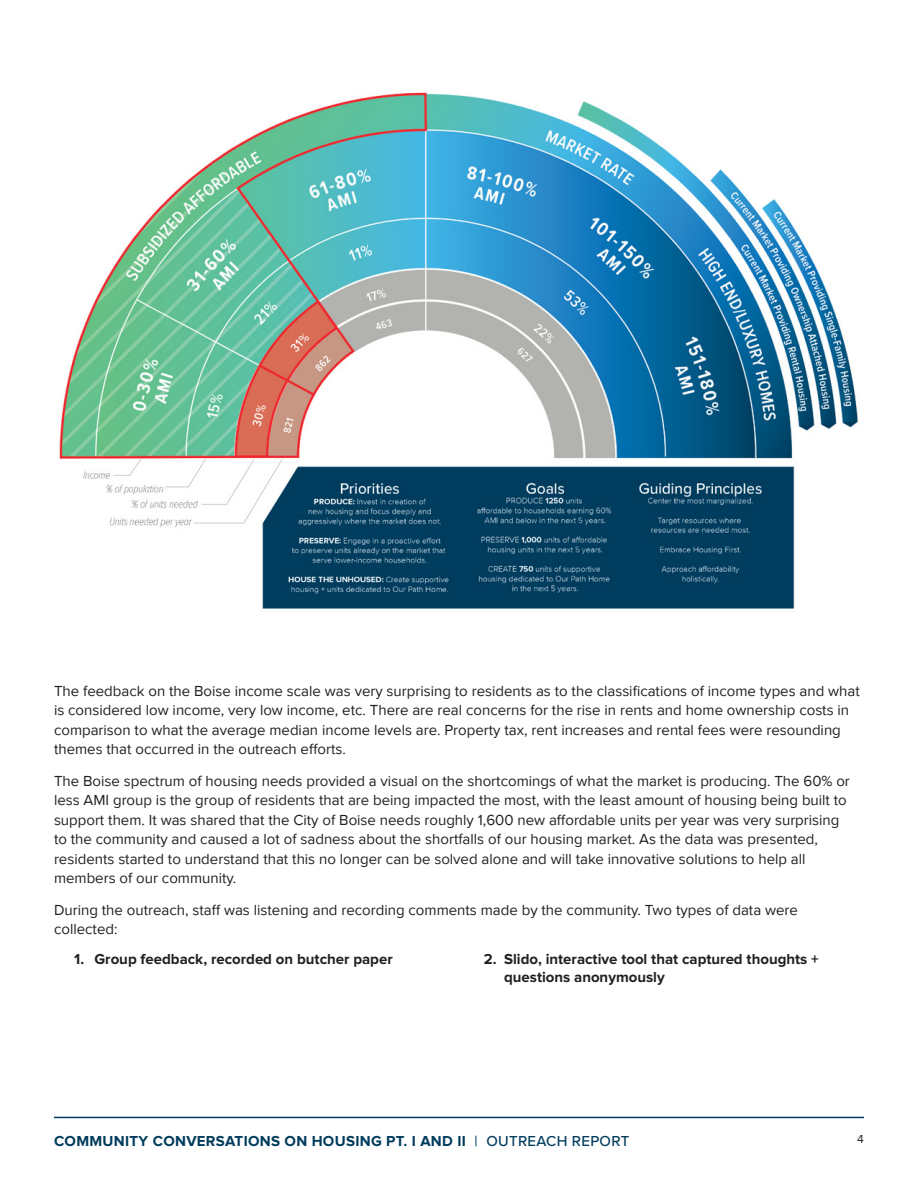
<style>
.page{position:relative;width:918px;height:1188px;background:#fff}
.page>*{position:absolute;margin:0;border:0;box-sizing:border-box;transform-origin:0 0}
.Regular_Paragraph{font:15px/19.5px "Proxima Nova";color:#231f20}
.t1{font:700 15px/18px "Proxima Nova";color:#231f20}
.t2{font:700 15px "Proxima Nova";letter-spacing:.02em;color:#003c5d}
.t3{font:12px "Proxima Nova";color:#231f20}
.s1{font-weight:500}
</style>
<div class="page">
<hr style="left:54px;top:1117px;width:810px;height:1px;background:#003c5d">
<img style="left:59px;top:92px;width:799px;height:517px">
<p class="Regular_Paragraph" style="left:54px;top:681px;width:807px">The feedback on the Boise income scale was very surprising to residents as to the classifications of income types and what is considered low income, very low income, etc. There are real concerns for the rise in rents and home ownership costs in comparison to what the average median income levels are. Property tax, rent increases and rental fees were resounding themes that occurred in the outreach efforts.</p>
<p class="Regular_Paragraph" style="left:54px;top:771px;width:797px">The Boise spectrum of housing needs provided a visual on the shortcomings of what the market is producing. The 60% or less AMI group is the group of residents that are being impacted the most, with the least amount of housing being built to support them. It was shared that the City of Boise needs roughly 1,600 new affordable units per year was very surprising to the community and caused a lot of sadness about the shortfalls of our housing market. As the data was presented, residents started to understand that this no longer can be solved alone and will take innovative solutions to help all members of our community.</p>
<p class="Regular_Paragraph" style="left:54px;top:900px;width:746px">During the outreach, staff was listening and recording comments made by the community. Two types of data were collected:</p>
<p class="t1" style="left:74px;top:951px;width:320px">1. Group feedback, recorded on butcher paper</p>
<p class="t1" style="left:504px;top:951px;width:316px;text-indent:-20px">2. Slido, interactive tool that captured thoughts + questions anonymously</p>
<p class="t2" style="left:54px;top:1134px;width:577px">COMMUNITY CONVERSATIONS ON HOUSING PT. I AND II <span class="s1">| OUTREACH REPORT</span></p>
<p class="t3" style="left:857px;top:1132px;width:8px">4</p>
</div>
